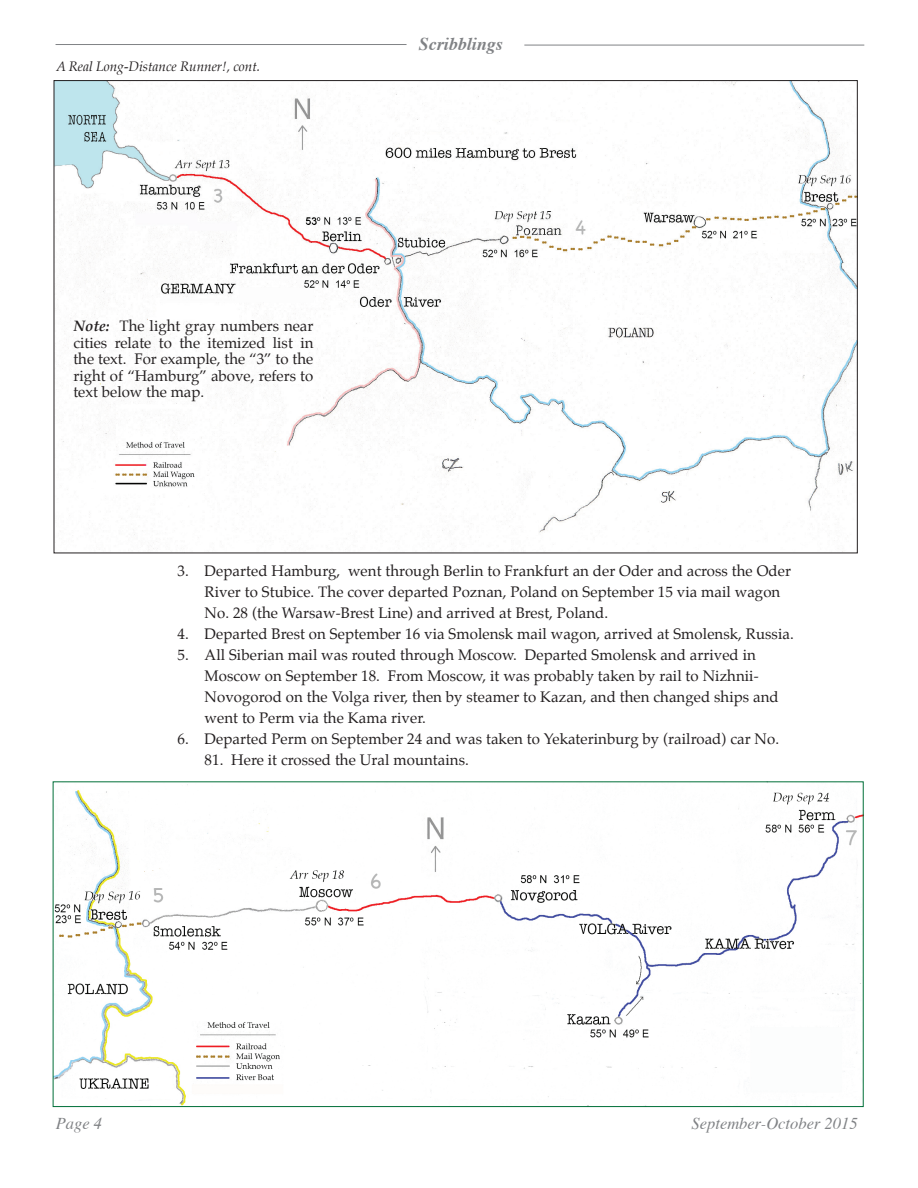
<style>
.page{position:relative;width:918px;height:1188px;background:#fff}
.page>*{position:absolute;margin:0;border:0;box-sizing:border-box;transform-origin:0 0}
.t1{font:italic 700 18px "Times";color:#808285}
.t2{font:italic 16.5px "Times";color:#808285}
.t3{font:15px/21px "Palatino";letter-spacing:.005em;color:#231f20}
.t4{font:italic 13.5px "Palatino";color:#231f20}
.s1{font-weight:700;font-style:italic}
</style>
<div class="page">
<hr style="left:56px;top:44px;width:351px;height:1px;background:#808285">
<hr style="left:524px;top:45px;width:340px;height:1px;background:#808285">
<img style="left:56px;top:82px;width:800px;height:467px">
<img style="left:55px;top:784px;width:806px;height:321px">
<p class="t4" style="left:56px;top:56px;width:206px">A Real Long-Distance Runner!, cont.</p>
<p class="t3" style="left:73px;top:318px;width:242px;line-height:16.5px;text-align:justify"><span class="s1">Note:</span> The light gray numbers near cities relate to the itemized list in the text. For example, the “3” to the right of “Hamburg” above, refers to text below the map.</p>
<p class="t1" style="left:419px;top:27px;width:86px">Scribblings</p>
<p class="t3" style="left:205px;top:561px;width:588px;text-indent:-27px">3. Departed Hamburg, went through Berlin to Frankfurt an der Oder and across the Oder<br>River to Stubice. The cover departed Poznan, Poland on September 15 via mail wagon<br>No. 28 (the Warsaw-Brest Line) and arrived at Brest, Poland.</p>
<p class="t3" style="left:178px;top:624px;width:618px">4. Departed Brest on September 16 via Smolensk mail wagon, arrived at Smolensk, Russia.</p>
<p class="t3" style="left:205px;top:645px;width:576px;text-indent:-27px">5. All Siberian mail was routed through Moscow. Departed Smolensk and arrived in Moscow on September 18. From Moscow, it was probably taken by rail to Nizhnii-Novogorod on the Volga river, then by steamer to Kazan, and then changed ships and went to Perm via the Kama river.</p>
<p class="t3" style="left:178px;top:729px;width:603px">6. Departed Perm on September 24 and was taken to Yekaterinburg by (railroad) car No.</p>
<p class="t3" style="left:205px;top:750px;width:266px">81. Here it crossed the Ural mountains.</p>
<p class="t2" style="left:56px;top:1109px;width:48px">Page 4</p>
<p class="t2" style="left:692px;top:1109px;width:168px">September-October 2015</p>
</div>
